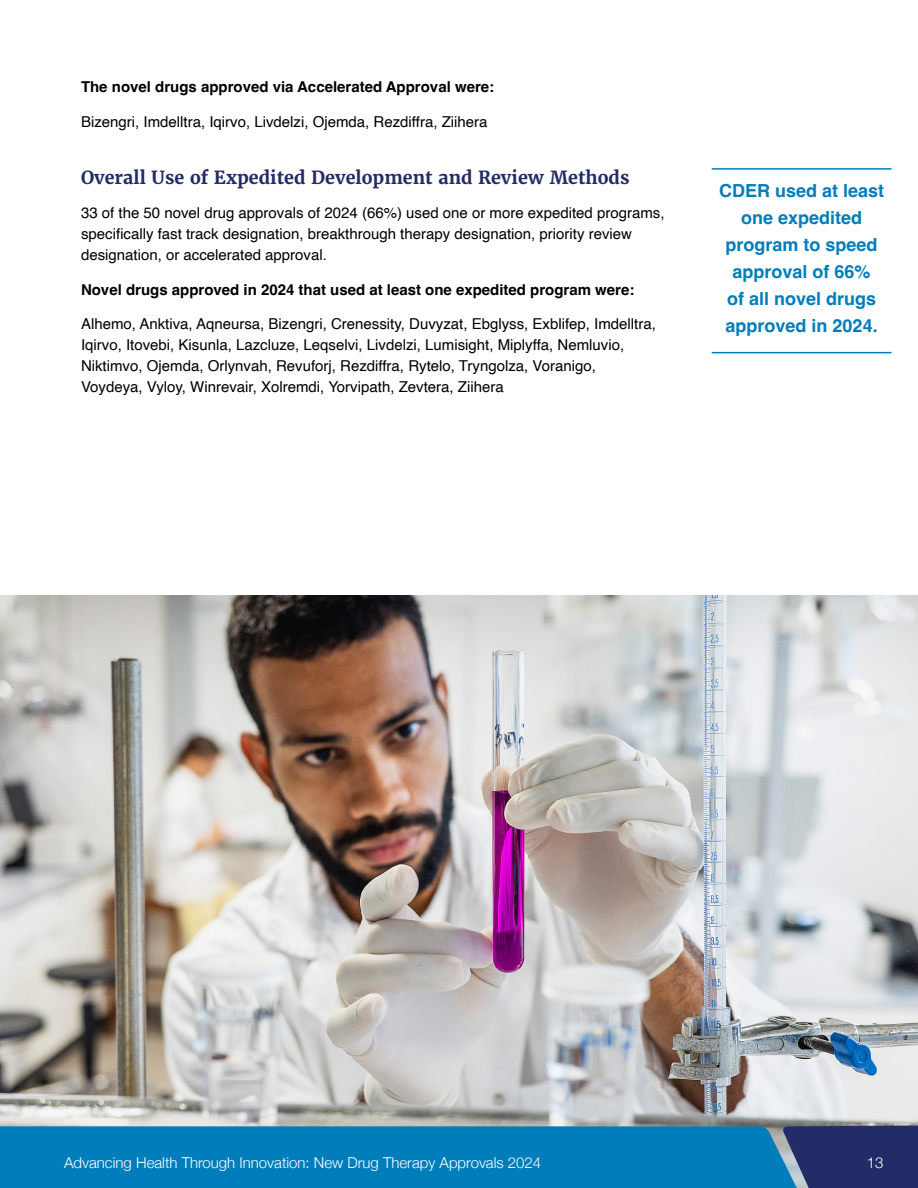
<style>
.page{position:relative;width:918px;height:1188px;background:#fff}
.page>*{position:absolute;margin:0;border:0;box-sizing:border-box;transform-origin:0 0}
.Sidebar_Right{font:700 18px/27px "Helvetica";color:#007dbb;text-align:center}
.t1{font:700 18px "Merriweather";color:#232c67}
.t2{font:15px/21px "Helvetica";color:#000}
.t3{font:700 15px "Helvetica";color:#000}
.t4{font:300 15px "Helvetica Neue";color:#fff}
</style>
<div class="page">
<img style="left:0;top:596px;width:918px;height:530px">
<hr style="left:712px;top:168px;width:180px;height:2px;background:#007dbb">
<hr style="left:712px;top:352px;width:180px;height:1px;background:#007dbb">
<div style="left:782px;top:1125px;width:136px;height:63px;background:#232c67"></div>
<div style="left:0;top:1126px;width:802px;height:62px;background:#007dbb"></div>
<p class="t3" style="left:81px;top:78px;width:415px">The novel drugs approved via Accelerated Approval were:</p>
<p class="t2" style="left:81px;top:111px;width:408px">Bizengri, Imdelltra, Iqirvo, Livdelzi, Ojemda, Rezdiffra, Ziihera</p>
<h2 class="t1" style="left:81px;top:166px;width:550px">Overall Use of Expedited Development and Review Methods</h2>
<p class="t2" style="left:81px;top:203px;width:585px">33 of the 50 novel drug approvals of 2024 (66%) used one or more expedited programs, specifically fast track designation, breakthrough therapy designation, priority review designation, or accelerated approval.</p>
<p class="t3" style="left:81px;top:280px;width:555px">Novel drugs approved in 2024 that used at least one expedited program were:</p>
<p class="t2" style="left:81px;top:314px;width:576px">Alhemo, Anktiva, Aqneursa, Bizengri, Crenessity, Duvyzat, Ebglyss, Exblifep, Imdelltra, Iqirvo, Itovebi, Kisunla, Lazcluze, Leqselvi, Livdelzi, Lumisight, Miplyffa, Nemluvio, Niktimvo, Ojemda, Orlynvah, Revuforj, Rezdiffra, Rytelo, Tryngolza, Voranigo, Voydeya, Vyloy, Winrevair, Xolremdi, Yorvipath, Zevtera, Ziihera</p>
<h3 class="Sidebar_Right" style="left:719px;top:179px;width:167px">CDER used at least one expedited program to speed approval of 66%<br>of all novel drugs approved in 2024.</h3>
<p class="t4" style="left:64px;top:1150px;width:479px">Advancing Health Through Innovation: New Drug Therapy Approvals 2024</p>
<p class="t4" style="left:867px;top:1151px;width:18px">13</p>
</div>
